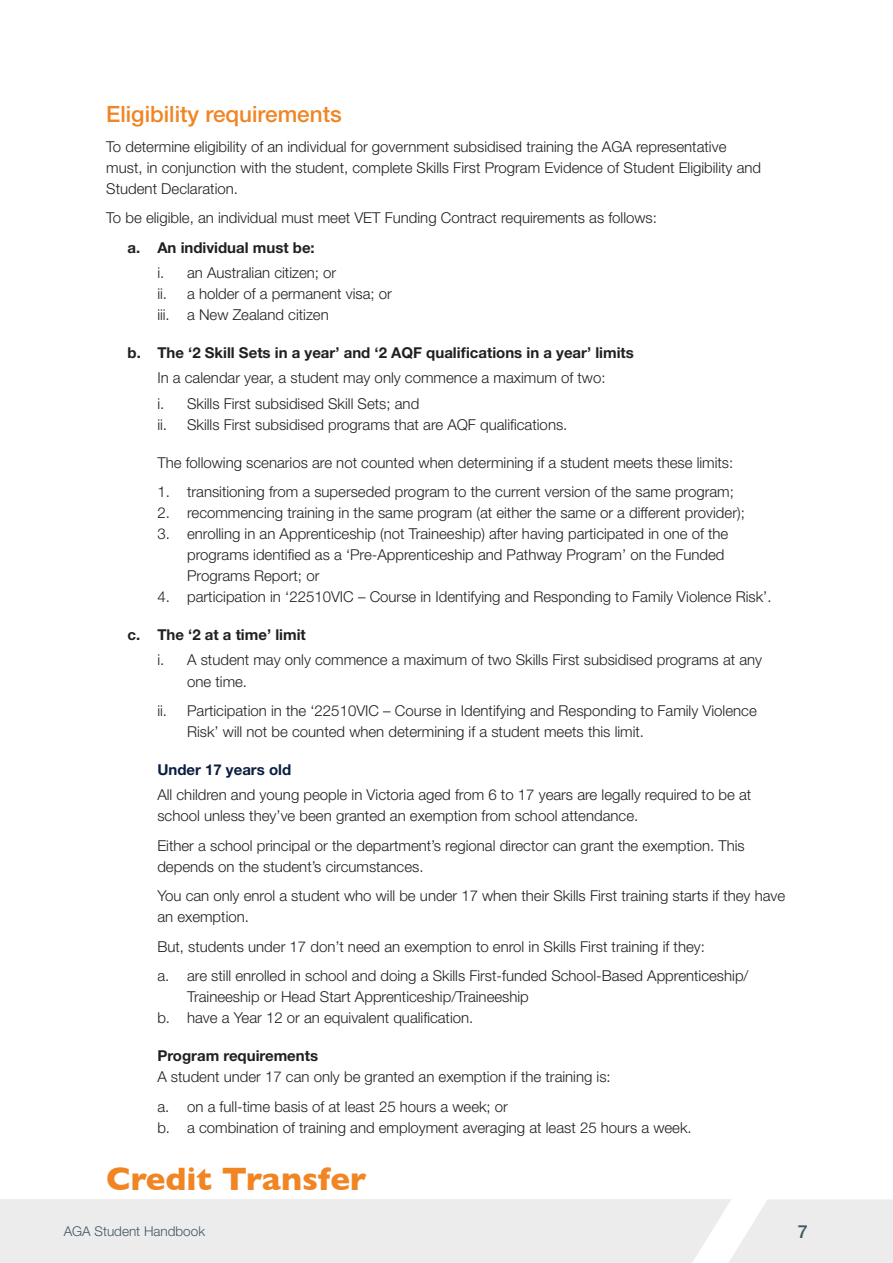
<style>
.page{position:relative;width:893px;height:1263px;background:#fff}
.page>*{position:absolute;margin:0;border:0;box-sizing:border-box;transform-origin:0 0}
._2__Subheading{font:700 33px "Gill Sans";color:#f18524}
._3__Subtext{font:500 22.5px "Helvetica Neue LT Std";color:#f18524}
.t1{font:500 18px "Helvetica Neue LT Std";color:#435660}
._0__Body{font:300 15px/21px "Helvetica Neue LT Std";color:#231f20}
._0__Body-2{font:700 15px "Helvetica Neue LT Std";color:#231f20}
._4__Subheading_2{font:700 15px "Helvetica Neue LT Std";color:#0a1e40}
.t2{font:300 13.5px "Helvetica Neue LT Std";color:#435660}
</style>
<div class="page">
<div style="left:0;top:1199px;width:715px;height:64px;background:#ececed"></div>
<svg style="left:715px;top:1199px;width:178px;height:64px"></svg>
<p class="_3__Subtext" style="left:106px;top:101px;width:237px">Eligibility requirements</p>
<p class="_0__Body" style="left:106px;top:136px;width:656px">To determine eligibility of an individual for government subsidised training the AGA representative must, in conjunction with the student, complete Skills First Program Evidence of Student Eligibility and<br>Student Declaration.</p>
<p class="_0__Body" style="left:106px;top:207px;width:552px">To be eligible, an individual must meet VET Funding Contract requirements as follows:</p>
<p class="_0__Body-2" style="left:128px;top:238px;width:189px">a. An individual must be:</p>
<p class="_0__Body" style="left:157px;top:262px;width:180px">i. an Australian citizen; or</p>
<p class="_0__Body" style="left:157px;top:283px;width:236px">ii. a holder of a permanent visa; or</p>
<p class="_0__Body" style="left:157px;top:304px;width:173px">iii. a New Zealand citizen</p>
<p class="_0__Body-2" style="left:128px;top:344px;width:508px">b. The ‘2 Skill Sets in a year’ and ‘2 AQF qualifications in a year’ limits</p>
<p class="_0__Body" style="left:157px;top:367px;width:450px">In a calendar year, a student may only commence a maximum of two:</p>
<p class="_0__Body" style="left:157px;top:392px;width:263px">i. Skills First subsidised Skill Sets; and</p>
<p class="_0__Body" style="left:157px;top:413px;width:412px">ii. Skills First subsidised programs that are AQF qualifications.</p>
<p class="_0__Body" style="left:157px;top:452px;width:577px">The following scenarios are not counted when determining if a student meets these limits:</p>
<p class="_0__Body" style="left:157px;top:481px;width:578px">1. transitioning from a superseded program to the current version of the same program;</p>
<p class="_0__Body" style="left:157px;top:502px;width:589px">2. recommencing training in the same program (at either the same or a different provider);</p>
<p class="_0__Body" style="left:187px;top:523px;width:543px;text-indent:-30px">3. enrolling in an Apprenticeship (not Traineeship) after having participated in one of the programs identified as a ‘Pre-Apprenticeship and Pathway Program’ on the Funded<br>Programs Report; or</p>
<p class="_0__Body" style="left:157px;top:586px;width:616px">4. participation in ‘22510VIC – Course in Identifying and Responding to Family Violence Risk’.</p>
<p class="_0__Body-2" style="left:128px;top:626px;width:180px">c. The ‘2 at a time’ limit</p>
<p class="_0__Body" style="left:187px;top:649px;width:577px;text-indent:-30px">i. A student may only commence a maximum of two Skills First subsidised programs at any one time.</p>
<p class="_0__Body" style="left:187px;top:700px;width:571px;text-indent:-30px">ii. Participation in the ‘22510VIC – Course in Identifying and Responding to Family Violence<br>Risk’ will not be counted when determining if a student meets this limit.</p>
<p class="_4__Subheading_2" style="left:157px;top:760px;width:135px">Under 17 years old</p>
<p class="_0__Body" style="left:157px;top:784px;width:595px">All children and young people in Victoria aged from 6 to 17 years are legally required to be at school unless they’ve been granted an exemption from school attendance.</p>
<p class="_0__Body" style="left:157px;top:835px;width:589px">Either a school principal or the department’s regional director can grant the exemption. This depends on the student’s circumstances.</p>
<p class="_0__Body" style="left:157px;top:885px;width:629px">You can only enrol a student who will be under 17 when their Skills First training starts if they have an exemption.</p>
<p class="_0__Body" style="left:157px;top:936px;width:549px">But, students under 17 don’t need an exemption to enrol in Skills First training if they:</p>
<p class="_0__Body" style="left:187px;top:965px;width:563px;text-indent:-30px">a. are still enrolled in school and doing a Skills First-funded School-Based Apprenticeship/<br>Traineeship or Head Start Apprenticeship/Traineeship</p>
<p class="_0__Body" style="left:157px;top:1007px;width:317px">b. have a Year 12 or an equivalent qualification.</p>
<p class="_0__Body-2" style="left:157px;top:1047px;width:162px">Program requirements</p>
<p class="_0__Body" style="left:157px;top:1066px;width:455px">A student under 17 can only be granted an exemption if the training is:</p>
<p class="_0__Body" style="left:157px;top:1096px;width:352px">a. on a full-time basis of at least 25 hours a week; or</p>
<p class="_0__Body" style="left:157px;top:1117px;width:536px">b. a combination of training and employment averaging at least 25 hours a week.</p>
<p class="_2__Subheading" style="left:106px;top:1153px;width:262px">Credit Transfer</p>
<p class="t2" style="left:64px;top:1223px;width:143px">AGA Student Handbook</p>
<p class="t1" style="left:798px;top:1220px;width:12px">7</p>
</div>
